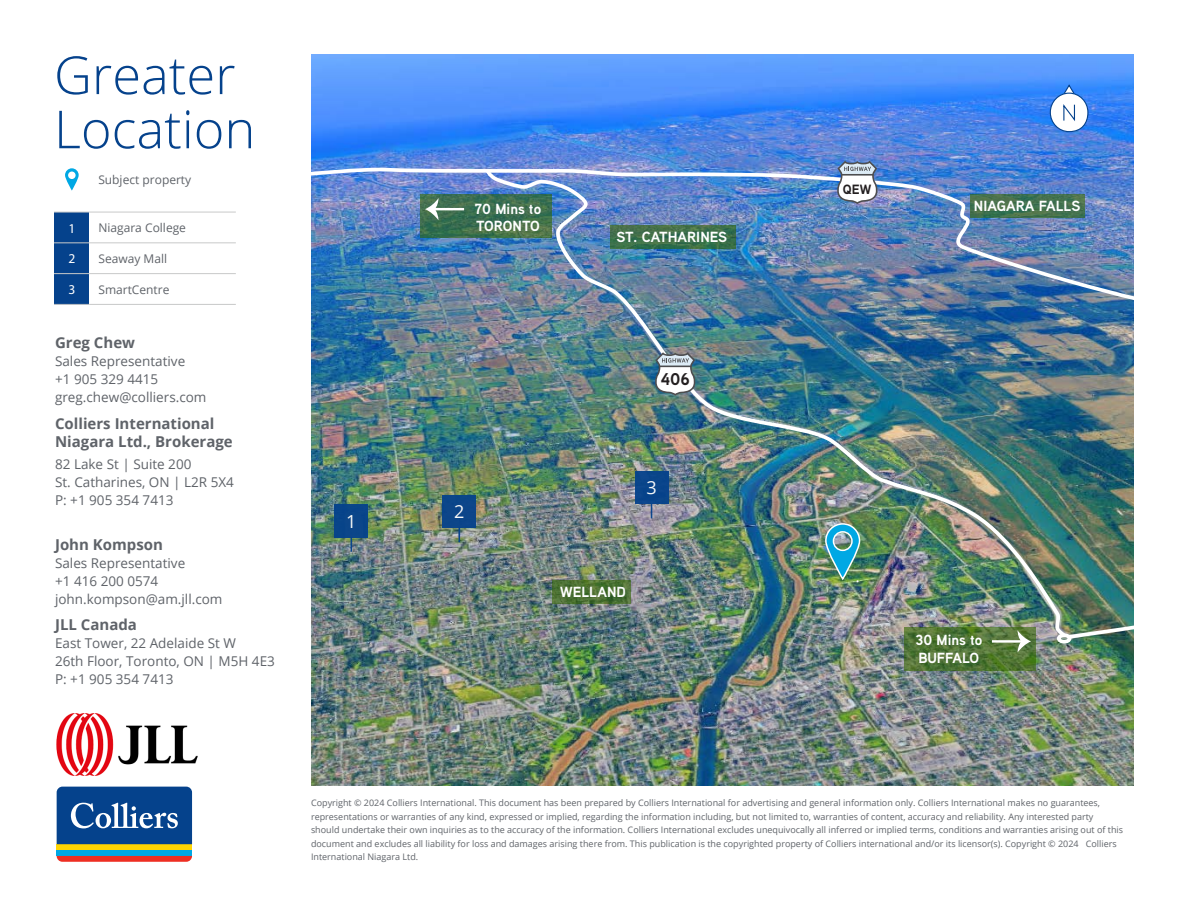
<style>
.page{position:relative;width:1188px;height:918px;background:#fff}
.page>*{position:absolute;margin:0;border:0;box-sizing:border-box;transform-origin:0 0}
.t1{font:300 52.35px/54.2px "Open Sans";color:#05428c}
.t2{font:18px "Open Sans";color:#fff}
.t3{font:700 16.95px "Aaux Next";color:#231f20}
.t4{font:700 15px/18px "Open Sans";color:#5f6369}
.t5{font:700 14.7px/17.5px "Aaux Next";color:#fff}
.t6{font:13.5px/18px "Open Sans";color:#5f6369}
.t7{font:700 13.5px "Aaux Next";color:#231f20}
.t8{font:13.5px "Myriad Pro";color:#fff}
.t9{font:12px "Open Sans";color:#5f6369}
.t10{font:9px/13.5px "Open Sans";color:#5f6369}
</style>
<div class="page">
<img style="left:311px;top:54px;width:823px;height:731px">
<img style="left:311px;top:167px;width:823px;height:153px">
<img style="left:484px;top:167px;width:584px;height:472px">
<svg style="left:552px;top:580px;width:79px;height:24px"></svg>
<svg style="left:970px;top:194px;width:114px;height:24px"></svg>
<svg style="left:610px;top:226px;width:125px;height:23px"></svg>
<svg style="left:655px;top:352px;width:40px;height:44px"></svg>
<svg style="left:837px;top:161px;width:40px;height:43px"></svg>
<div style="left:1057px;top:633px;width:14px;height:11px;border:4px solid #fff;border-radius:50%"></div>
<img style="left:1065px;top:600px;width:69px;height:41px">
<svg style="left:904px;top:627px;width:132px;height:44px"></svg>
<hr style="left:992px;top:640px;width:30px;height:3px;background:#fff">
<svg style="left:1018px;top:630px;width:13px;height:23px"></svg>
<svg style="left:420px;top:195px;width:132px;height:43px"></svg>
<hr style="left:434px;top:208px;width:30px;height:2px;background:#fff">
<svg style="left:425px;top:198px;width:14px;height:22px"></svg>
<svg style="left:1050px;top:83px;width:38px;height:49px"></svg>
<img style="left:824px;top:522px;width:37px;height:60px">
<div style="left:335px;top:504px;width:33px;height:33px;background:#05428c"></div>
<svg style="left:351px;top:537px;width:1px;height:15px"></svg>
<div style="left:443px;top:495px;width:33px;height:33px;background:#0c468a"></div>
<svg style="left:459px;top:528px;width:1px;height:14px"></svg>
<div style="left:635px;top:471px;width:33px;height:33px;background:#05428c"></div>
<svg style="left:651px;top:504px;width:1px;height:14px"></svg>
<img style="left:56px;top:713px;width:142px;height:62px">
<svg style="left:65px;top:168px;width:14px;height:23px"></svg>
<div style="left:54px;top:212px;width:36px;height:31px;background:#05428c"></div>
<div style="left:54px;top:243px;width:36px;height:31px;background:#05428c"></div>
<div style="left:54px;top:274px;width:36px;height:30px;background:#05428c"></div>
<hr style="left:54px;top:212px;width:36px;height:1px;background:#c8c9c9">
<hr style="left:54px;top:242px;width:36px;height:1px;background:#c8c9c9">
<hr style="left:54px;top:273px;width:36px;height:1px;background:#c8c9c9">
<hr style="left:54px;top:304px;width:36px;height:1px;background:#c8c9c9">
<hr style="left:90px;top:212px;width:146px;height:1px;background:#c8c9c9">
<hr style="left:90px;top:242px;width:146px;height:1px;background:#c8c9c9">
<hr style="left:90px;top:273px;width:146px;height:1px;background:#c8c9c9">
<hr style="left:90px;top:304px;width:146px;height:1px;background:#c8c9c9">
<svg style="left:54px;top:784px;width:140px;height:80px"></svg>
<div style="left:57px;top:850px;width:135px;height:6px;background:#00a8e4"></div>
<div style="left:57px;top:844px;width:135px;height:6px;background:#fed503"></div>
<svg style="left:57px;top:856px;width:135px;height:6px"></svg>
<svg style="left:57px;top:787px;width:135px;height:57px"></svg>
<h2 class="t1" style="left:54px;top:47px;width:203px">Greater<br>Location</h2>
<h3 class="t9" style="left:98px;top:171px;width:94px">Subject property</h3>
<p class="t8" style="left:68px;top:220px;width:8px">1</p>
<p class="t9" style="left:98px;top:219px;width:89px">Niagara College</p>
<p class="t8" style="left:68px;top:250px;width:8px">2</p>
<p class="t9" style="left:98px;top:250px;width:70px">Seaway Mall</p>
<p class="t8" style="left:68px;top:281px;width:8px">3</p>
<p class="t9" style="left:98px;top:281px;width:73px">SmartCentre</p>
<h4 class="t4" style="left:55px;top:333px;width:82px">Greg Chew</h4>
<p class="t6" style="left:55px;top:352px;width:132px">Sales Representative</p>
<p class="t6" style="left:55px;top:370px;width:153px">+1 905 329 4415 greg.chew@colliers.com</p>
<h4 class="t4" style="left:55px;top:414px;width:179px">Colliers International<br>Niagara Ltd., Brokerage</h4>
<p class="t6" style="left:55px;top:455px;width:180px">82 Lake St | Suite 200<br>St. Catharines, ON | L2R 5X4<br>P: +1 905 354 7413</p>
<h4 class="t4" style="left:55px;top:536px;width:109px">John Kompson</h4>
<p class="t6" style="left:55px;top:554px;width:169px">Sales Representative<br>+1 416 200 0574 john.kompson@am.jll.com</p>
<h4 class="t4" style="left:55px;top:615px;width:83px">JLL Canada</h4>
<p class="t6" style="left:55px;top:634px;width:221px">East Tower, 22 Adelaide St W<br>26th Floor, Toronto, ON | M5H 4E3<br>P: +1 905 354 7413</p>
<h2 class="t2" style="left:346px;top:509px;width:12px">1</h2>
<p class="t5" style="left:475px;top:200px;width:68px">70 Mins to<br>TORONTO</p>
<p class="t5" style="left:617px;top:228px;width:112px">ST. CATHARINES</p>
<h2 class="t2" style="left:454px;top:499px;width:12px">2</h2>
<p class="t3" style="left:661px;top:367px;width:31px">406</p>
<h2 class="t2" style="left:646px;top:475px;width:12px">3</h2>
<p class="t5" style="left:560px;top:583px;width:67px">WELLAND</p>
<p class="t7" style="left:843px;top:180px;width:30px">QEW</p>
<p class="t5" style="left:974px;top:196px;width:108px">NIAGARA FALLS</p>
<p class="t5" style="left:915px;top:631px;width:68px">30 Mins to<br>BUFFALO</p>
<p class="t10" style="left:311px;top:796px;width:814px">Copyright © 2024 Colliers International. This document has been prepared by Colliers International for advertising and general information only. Colliers International makes no guarantees, representations or warranties of any kind, expressed or implied, regarding the information including, but not limited to, warranties of content, accuracy and reliability. Any interested party should undertake their own inquiries as to the accuracy of the information. Colliers International excludes unequivocally all inferred or implied terms, conditions and warranties arising out of this document and excludes all liability for loss and damages arising there from. This publication is the copyrighted property of Colliers international and/or its licensor(s). Copyright © 2024 Colliers International Niagara Ltd.</p>
</div>
